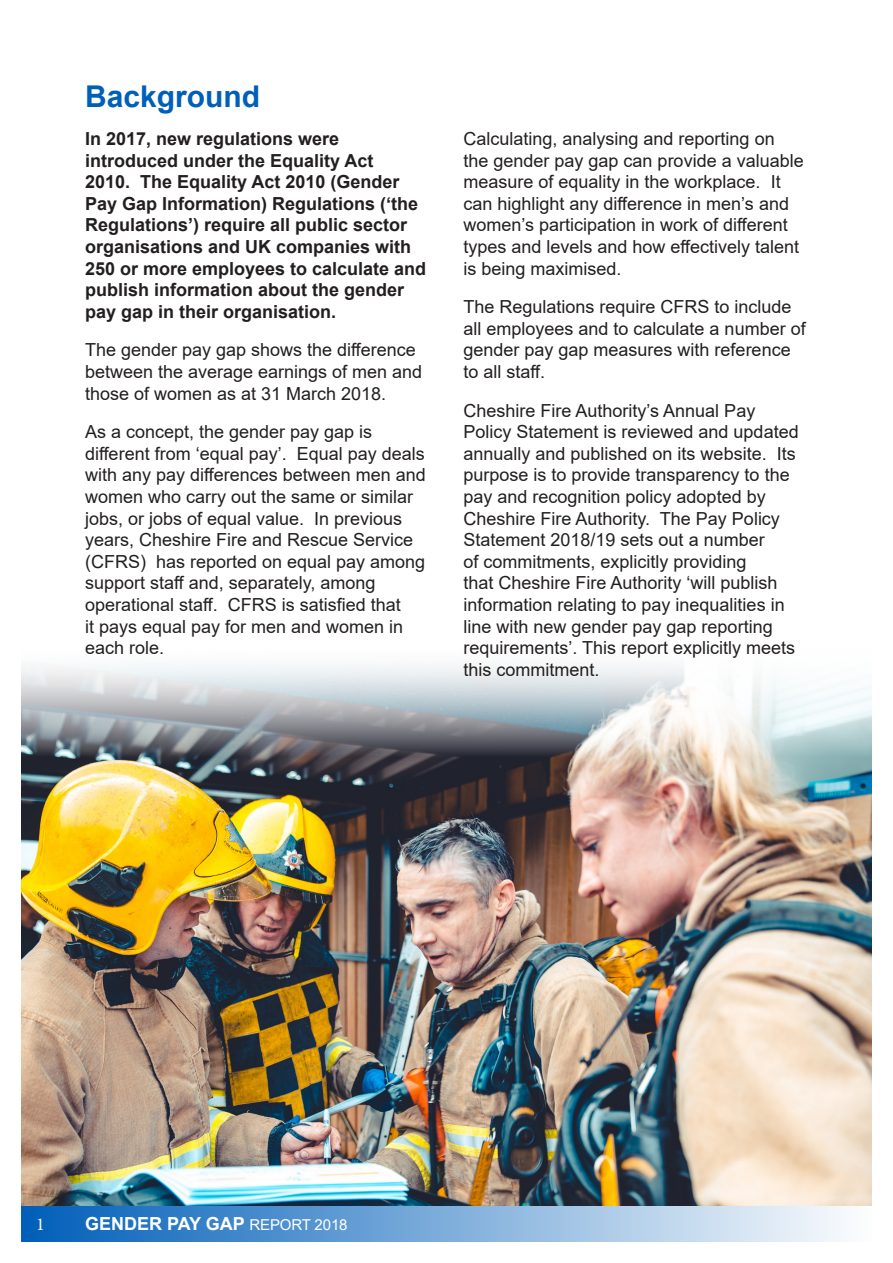
<style>
.page{position:relative;width:893px;height:1263px;background:#fff}
.page>*{position:absolute;margin:0;border:0;box-sizing:border-box;transform-origin:0 0}
.Main_heading{font:700 30px "Arial";color:#005fb9}
.Body_text{font:18px/21.6px "Arial";color:#231f20}
.Opening_para{font:700 18px/21.6px "Arial";color:#231f20}
.t1{font:700 18px "Arial";color:#fff}
.t2{font:18px "Minion Pro";color:#fff}
.s1{font-weight:400;font-size:15px}
</style>
<div class="page">
<div style="left:21px;top:1205px;width:851px;height:37px;background:linear-gradient(to right,#005eb8,#fdfdfe)"></div>
<img style="left:21px;top:666px;width:851px;height:539px">
<p class="Main_heading" style="left:85px;top:75px;width:177px">Background</p>
<p class="Opening_para" style="left:85px;top:128px;width:343px">In 2017, new regulations were introduced under the Equality Act<br>2010. The Equality Act 2010 (Gender Pay Gap Information) Regulations (‘the Regulations’) require all public sector organisations and UK companies with 250 or more employees to calculate and publish information about the gender pay gap in their organisation.</p>
<p class="Body_text" style="left:85px;top:339px;width:339px">The gender pay gap shows the difference between the average earnings of men and those of women as at 31 March 2018.</p>
<p class="Body_text" style="left:85px;top:421px;width:342px">As a concept, the gender pay gap is different from ‘equal pay’. Equal pay deals with any pay differences between men and women who carry out the same or similar jobs, or jobs of equal value. In previous years, Cheshire Fire and Rescue Service (CFRS) has reported on equal pay among support staff and, separately, among operational staff. CFRS is satisfied that<br>it pays equal pay for men and women in each role.</p>
<p class="Body_text" style="left:463px;top:128px;width:342px">Calculating, analysing and reporting on the gender pay gap can provide a valuable measure of equality in the workplace. It can highlight any difference in men’s and women’s participation in work of different types and levels and how effectively talent is being maximised.</p>
<p class="Body_text" style="left:463px;top:296px;width:344px">The Regulations require CFRS to include all employees and to calculate a number of gender pay gap measures with reference to all staff.</p>
<p class="Body_text" style="left:463px;top:399px;width:337px">Cheshire Fire Authority’s Annual Pay Policy Statement is reviewed and updated annually and published on its website. Its purpose is to provide transparency to the pay and recognition policy adopted by Cheshire Fire Authority. The Pay Policy Statement 2018/19 sets out a number<br>of commitments, explicitly providing<br>that Cheshire Fire Authority ‘will publish information relating to pay inequalities in line with new gender pay gap reporting requirements’. This report explicitly meets this commitment.</p>
<p class="t2" style="left:36px;top:1212px;width:10px">1</p>
<p class="t1" style="left:85px;top:1211px;width:264px">GENDER PAY GAP <span class="s1">REPORT 2018</span></p>
</div>
